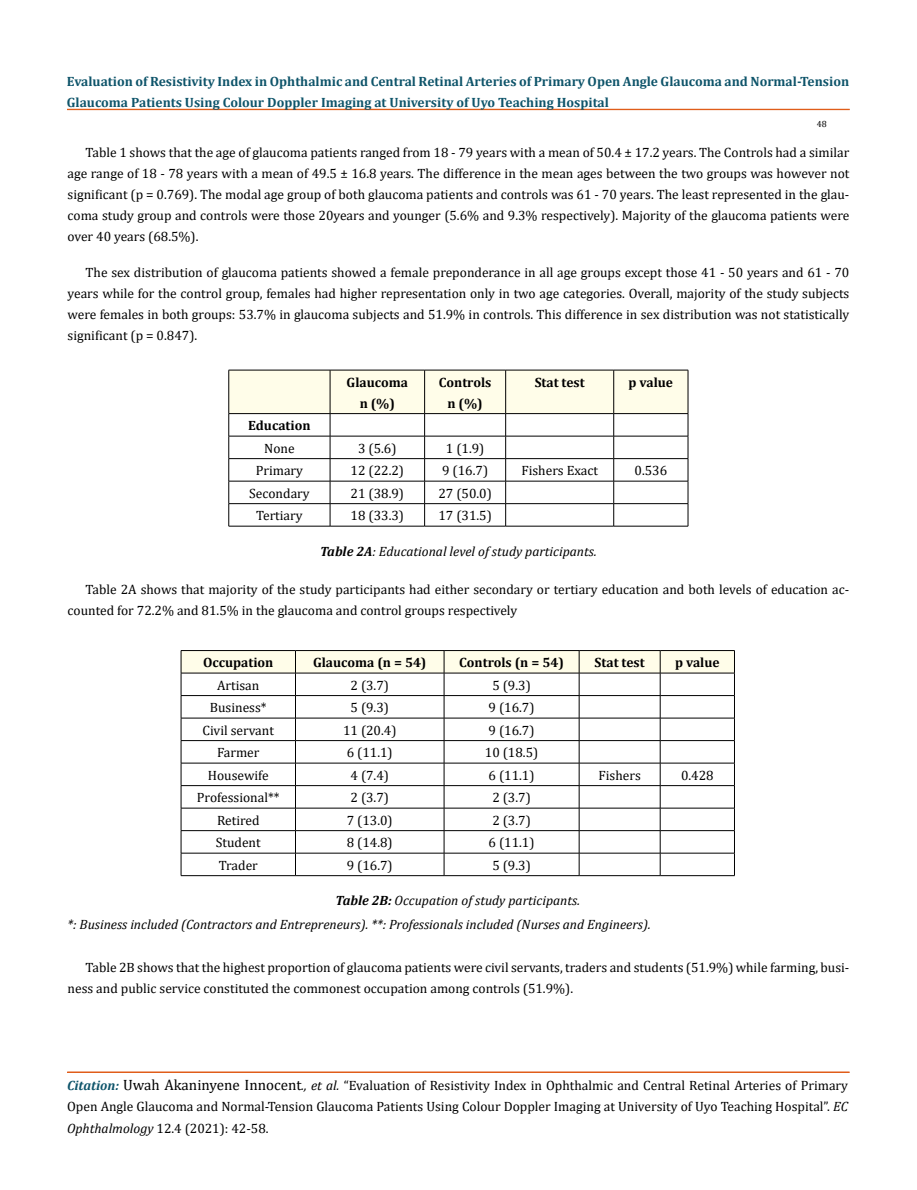
<style>
.page{position:relative;width:917px;height:1190px;background:#fff}
.page>*{position:absolute;margin:0;border:0;box-sizing:border-box;transform-origin:0 0}
.t1{font:13.5px/21px "Cambria";color:#000;text-align:justify}
.t2{font:700 13.5px/21px "Cambria";color:#0e546a}
.t3{font:italic 13.5px/24px "Cambria";color:#000}
.t4{font:700 13.5px/21px "Cambria";color:#000;text-align:center}
.t5{font:9px "Cambria";color:#000}
.s1{font-weight:700}
.s2{font-weight:700;font-style:italic;color:#0e546a}
.s3{font-size:15px}
.s4{font-style:italic}
</style>
<div class="page">
<div style="left:67px;top:109px;width:782px;height:1px;border:1px solid #e05d1a"></div>
<div style="left:67px;top:1072px;width:782px;height:1px;border:1px solid #e05d1a"></div>
<svg style="left:228px;top:370px;width:460px;height:156px"></svg>
<hr style="left:228px;top:526px;width:102px;height:1px;background:#000">
<hr style="left:330px;top:526px;width:94px;height:1px;background:#000">
<hr style="left:424px;top:526px;width:81px;height:1px;background:#000">
<hr style="left:505px;top:526px;width:108px;height:1px;background:#000">
<hr style="left:613px;top:526px;width:75px;height:1px;background:#000">
<svg style="left:181px;top:650px;width:554px;height:225px"></svg>
<hr style="left:181px;top:875px;width:114px;height:1px;background:#000">
<hr style="left:295px;top:875px;width:149px;height:1px;background:#000">
<hr style="left:444px;top:875px;width:135px;height:1px;background:#000">
<hr style="left:579px;top:875px;width:81px;height:1px;background:#000">
<hr style="left:660px;top:875px;width:74px;height:1px;background:#000">
<p class="t2" style="left:67px;top:71px;width:783px">Evaluation of Resistivity Index in Ophthalmic and Central Retinal Arteries of Primary Open Angle Glaucoma and Normal-Tension<br>Glaucoma Patients Using Colour Doppler Imaging at University of Uyo Teaching Hospital</p>
<p class="t5" style="left:816px;top:118px;width:11px">48</p>
<p class="t1" style="left:68px;top:142px;width:783px;text-indent:18px">Table 1 shows that the age of glaucoma patients ranged from 18 - 79 years with a mean of 50.4 ± 17.2 years. The Controls had a similar age range of 18 - 78 years with a mean of 49.5 ± 16.8 years. The difference in the mean ages between the two groups was however not significant (p = 0.769). The modal age group of both glaucoma patients and controls was 61 - 70 years. The least represented in the glau&shy;coma study group and controls were those 20years and younger (5.6% and 9.3% respectively). Majority of the glaucoma patients were over 40 years (68.5%).</p>
<p class="t1" style="left:68px;top:262px;width:783px;text-indent:18px">The sex distribution of glaucoma patients showed a female preponderance in all age groups except those 41 - 50 years and 61 - 70 years while for the control group, females had higher representation only in two age categories. Overall, majority of the study subjects were females in both groups: 53.7% in glaucoma subjects and 51.9% in controls. This difference in sex distribution was not statistically significant (p = 0.847).</p>
<p class="t4" style="left:346px;top:371px;width:63px">Glaucoma n (%)</p>
<p class="t4" style="left:439px;top:371px;width:54px">Controls n (%)</p>
<p class="t4" style="left:534px;top:371px;width:52px">Stat test</p>
<p class="t4" style="left:628px;top:371px;width:46px">p value</p>
<p class="t4" style="left:248px;top:414px;width:64px">Education</p>
<p class="t1" style="left:264px;top:437px;width:32px">None</p>
<p class="t1" style="left:358px;top:437px;width:40px">3 (5.6)</p>
<p class="t1" style="left:446px;top:437px;width:40px">1 (1.9)</p>
<p class="t1" style="left:256px;top:460px;width:49px">Primary</p>
<p class="t1" style="left:350px;top:460px;width:55px">12 (22.2)</p>
<p class="t1" style="left:442px;top:460px;width:47px">9 (16.7)</p>
<p class="t1" style="left:521px;top:460px;width:78px">Fishers Exact</p>
<p class="t1" style="left:634px;top:460px;width:34px">0.536</p>
<p class="t1" style="left:249px;top:482px;width:62px">Secondary</p>
<p class="t1" style="left:350px;top:482px;width:55px">21 (38.9)</p>
<p class="t1" style="left:438px;top:482px;width:55px">27 (50.0)</p>
<p class="t1" style="left:256px;top:505px;width:48px">Tertiary</p>
<p class="t1" style="left:350px;top:505px;width:55px">18 (33.3)</p>
<p class="t1" style="left:438px;top:505px;width:55px">17 (31.5)</p>
<p class="t3" style="left:320px;top:538px;width:278px"><span class="s1">Table 2A</span>: Educational level of study participants.</p>
<p class="t1" style="left:68px;top:579px;width:783px;text-indent:18px">Table 2A shows that majority of the study participants had either secondary or tertiary education and both levels of education ac&shy;counted for 72.2% and 81.5% in the glaucoma and control groups respectively</p>
<p class="t4" style="left:203px;top:651px;width:72px">Occupation</p>
<p class="t4" style="left:313px;top:651px;width:115px">Glaucoma (n = 54)</p>
<p class="t4" style="left:459px;top:651px;width:106px">Controls (n = 54)</p>
<p class="t4" style="left:594px;top:651px;width:52px">Stat test</p>
<p class="t4" style="left:675px;top:651px;width:46px">p value</p>
<p class="t1" style="left:217px;top:674px;width:44px">Artisan</p>
<p class="t1" style="left:350px;top:674px;width:40px">2 (3.7)</p>
<p class="t1" style="left:492px;top:674px;width:40px">5 (9.3)</p>
<p class="t1" style="left:210px;top:697px;width:58px">Business*</p>
<p class="t1" style="left:350px;top:697px;width:40px">5 (9.3)</p>
<p class="t1" style="left:488px;top:697px;width:47px">9 (16.7)</p>
<p class="t1" style="left:202px;top:719px;width:73px">Civil servant</p>
<p class="t1" style="left:343px;top:719px;width:55px">11 (20.4)</p>
<p class="t1" style="left:488px;top:719px;width:47px">9 (16.7)</p>
<p class="t1" style="left:217px;top:742px;width:44px">Farmer</p>
<p class="t1" style="left:347px;top:742px;width:47px">6 (11.1)</p>
<p class="t1" style="left:485px;top:742px;width:55px">10 (18.5)</p>
<p class="t1" style="left:208px;top:764px;width:62px">Housewife</p>
<p class="t1" style="left:350px;top:764px;width:40px">4 (7.4)</p>
<p class="t1" style="left:488px;top:764px;width:47px">6 (11.1)</p>
<p class="t1" style="left:598px;top:764px;width:44px">Fishers</p>
<p class="t1" style="left:681px;top:764px;width:34px">0.428</p>
<p class="t1" style="left:197px;top:787px;width:84px">Professional**</p>
<p class="t1" style="left:350px;top:787px;width:40px">2 (3.7)</p>
<p class="t1" style="left:492px;top:787px;width:40px">2 (3.7)</p>
<p class="t1" style="left:217px;top:809px;width:44px">Retired</p>
<p class="t1" style="left:347px;top:809px;width:47px">7 (13.0)</p>
<p class="t1" style="left:492px;top:809px;width:40px">2 (3.7)</p>
<p class="t1" style="left:216px;top:832px;width:46px">Student</p>
<p class="t1" style="left:347px;top:832px;width:47px">8 (14.8)</p>
<p class="t1" style="left:488px;top:832px;width:47px">6 (11.1)</p>
<p class="t1" style="left:219px;top:854px;width:41px">Trader</p>
<p class="t1" style="left:347px;top:854px;width:47px">9 (16.7)</p>
<p class="t1" style="left:492px;top:854px;width:40px">5 (9.3)</p>
<p class="t3" style="left:68px;top:888px;width:584px;text-indent:268px"><span class="s1">Table 2B:</span> Occupation of study participants.<br>*: Business included (Contractors and Entrepreneurs). **: Professionals included (Nurses and Engineers).</p>
<p class="t1" style="left:68px;top:956px;width:783px;text-indent:18px">Table 2B shows that the highest proportion of glaucoma patients were civil servants, traders and students (51.9%) while farming, busi&shy;ness and public service constituted the commonest occupation among controls (51.9%).</p>
<p class="t1" style="left:67px;top:1075px;width:782px"><span class="s2">Citation:</span> <span class="s3">Uwah Akaninyene Innocent</span><span class="s4">., et al.</span> “Evaluation of Resistivity Index in Ophthalmic and Central Retinal Arteries of Primary Open Angle Glaucoma and Normal-Tension Glaucoma Patients Using Colour Doppler Imaging at University of Uyo Teaching Hospital”. <span class="s4">EC Ophthalmology</span> 12.4 (2021): 42-58.</p>
</div>
